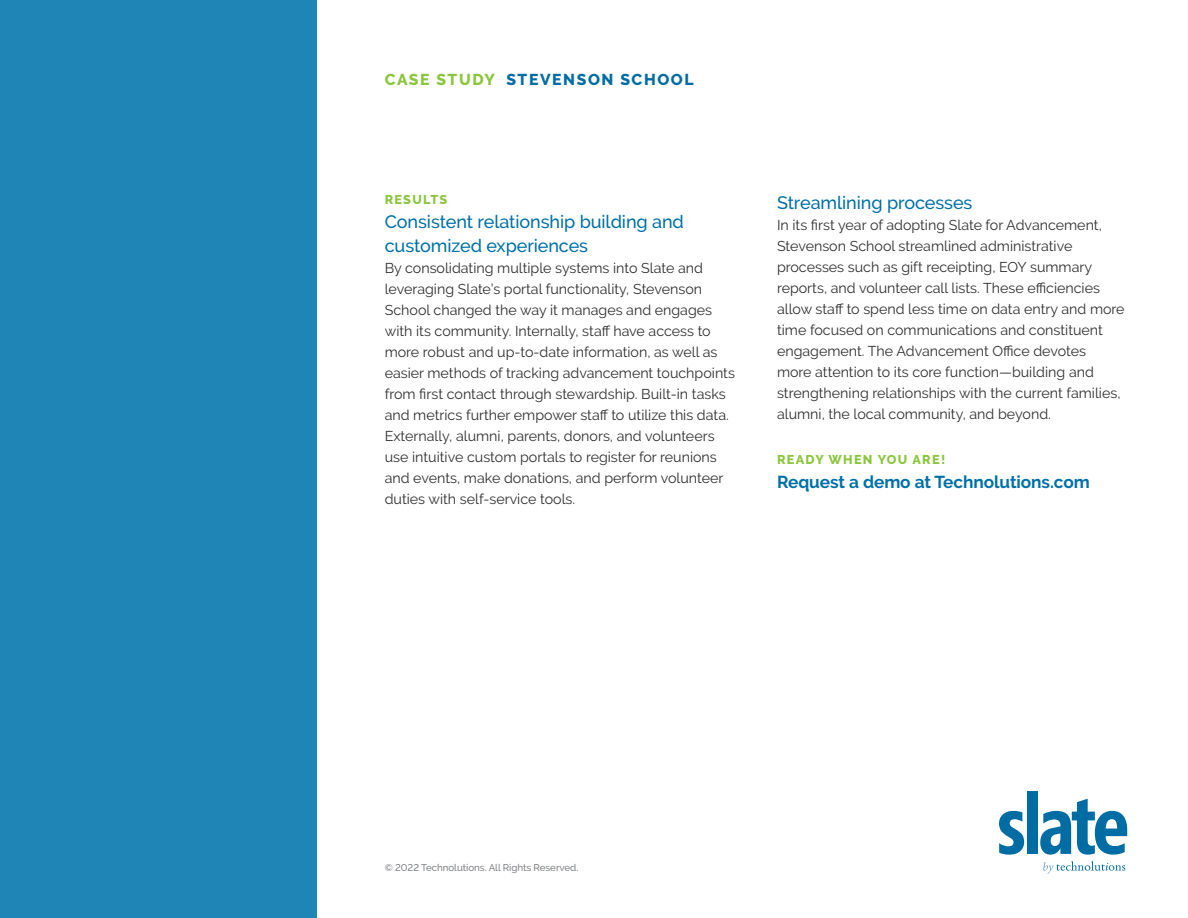
<style>
.page{position:relative;width:1188px;height:918px;background:#fff}
.page>*{position:absolute;margin:0;border:0;box-sizing:border-box;transform-origin:0 0}
.Call-Out{font:500 18px/24px "Raleway";letter-spacing:-.005em;color:#0070a8}
.Call-Out_2{font:500 18px "Raleway";letter-spacing:-.005em;color:#0070a8}
.Call-Out-2{font:700 17.25px "Raleway";letter-spacing:-.005em;color:#0070a8}
.Subheading{font:800 15.75px "Raleway";letter-spacing:.1em;color:#006ca4}
.Body_First{font:14.25px/21px "Raleway";color:#312f30}
.Subheading-2{font:800 12.75px "Raleway";letter-spacing:.1em;color:#8bc63e}
.t1{font:500 9.75px "Raleway";letter-spacing:-.005em;color:#808285}
.s1{color:#8bc63e}
</style>
<div class="page">
<div style="left:0;top:0;width:317px;height:918px;background:#1f84b6"></div>
<svg style="left:999px;top:811px;width:25px;height:44px"></svg>
<div style="left:1027px;top:791px;width:11px;height:63px;background:#006ca4"></div>
<svg style="left:1040px;top:799px;width:87px;height:56px"></svg>
<svg style="left:1043px;top:861px;width:82px;height:13px"></svg>
<p class="Subheading" style="left:385px;top:71px;width:310px"><span class="s1">CASE STUDY</span> STEVENSON SCHOOL</p>
<p class="Subheading-2" style="left:385px;top:192px;width:64px">RESULTS</p>
<p class="Call-Out" style="left:385px;top:210px;width:301px">Consistent relationship building and customized experiences</p>
<p class="Body_First" style="left:385px;top:257px;width:352px">By consolidating multiple systems into Slate and leveraging Slate’s portal functionality, Stevenson School changed the way it manages and engages with its community. Internally, staff have access to more robust and up-to-date information, as well as easier methods of tracking advancement touchpoints from first contact through stewardship. Built-in tasks and metrics further empower staff to utilize this data.<br>Externally, alumni, parents, donors, and volunteers use intuitive custom portals to register for reunions and events, make donations, and perform volunteer duties with self-service tools.</p>
<p class="Call-Out_2" style="left:777px;top:192px;width:197px">Streamlining processes</p>
<p class="Body_First" style="left:777px;top:214px;width:349px">In its first year of adopting Slate for Advancement, Stevenson School streamlined administrative processes such as gift receipting, EOY summary reports, and volunteer call lists. These efficiencies allow staff to spend less time on data entry and more time focused on communications and constituent engagement. The Advancement Office devotes<br>more attention to its core function—building and strengthening relationships with the current families, alumni, the local community, and beyond.</p>
<p class="Subheading-2" style="left:777px;top:452px;width:170px">READY WHEN YOU ARE!</p>
<p class="Call-Out-2" style="left:777px;top:472px;width:314px">Request a demo at Technolutions.com</p>
<p class="t1" style="left:385px;top:862px;width:195px">© 2022 Technolutions. All Rights Reserved.</p>
</div>
